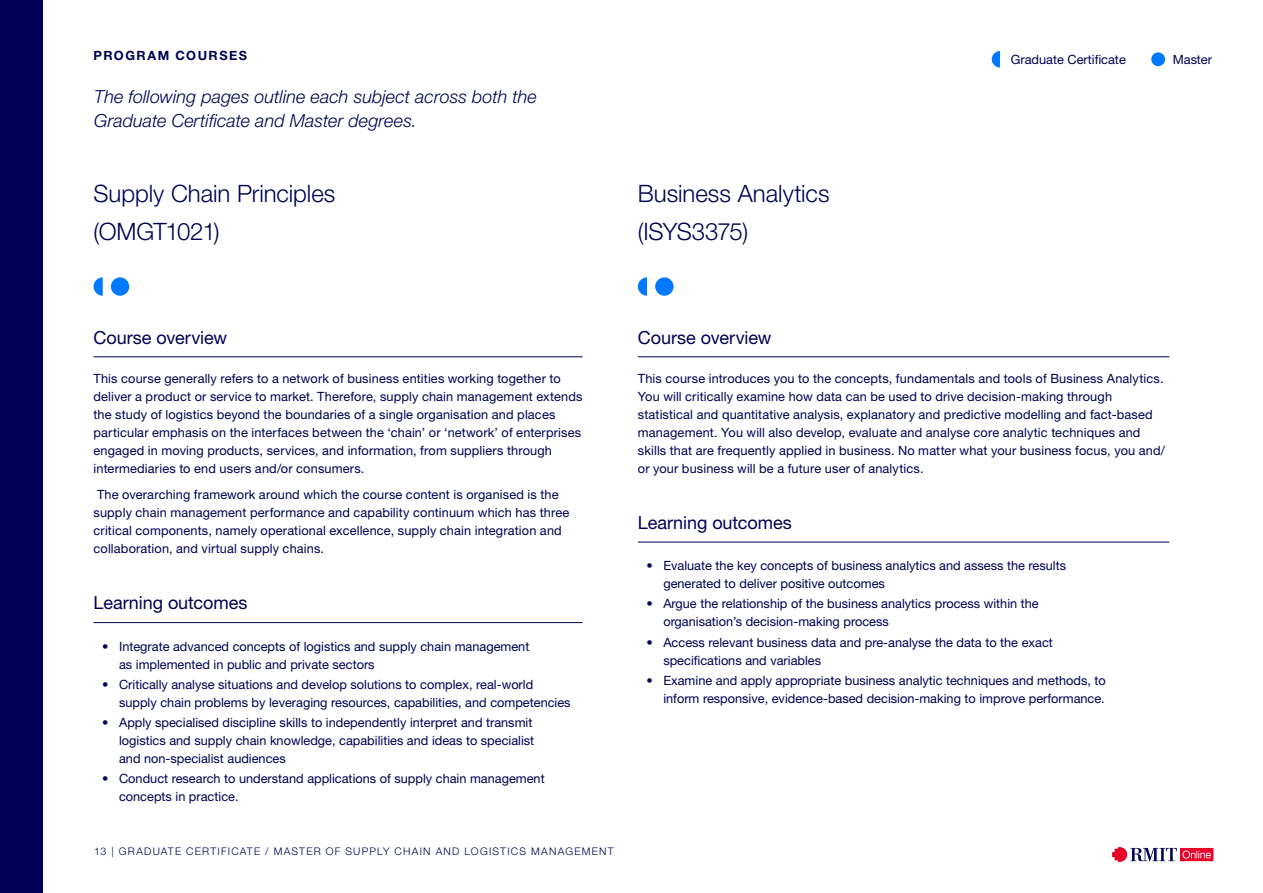
<style>
.page{position:relative;width:1263px;height:893px;background:#fff}
.page>*{position:absolute;margin:0;border:0;box-sizing:border-box;transform-origin:0 0}
.t1{font:300 24px/38.5px "Helvetica Neue LT Pro";letter-spacing:-.005em;color:#000054}
.t2{font:italic 300 18px/24px "Helvetica Neue LT Pro";color:#000054}
.t3{font:18px "Helvetica Neue LT Pro";letter-spacing:-.005em;color:#000054}
.t4{font:12.75px/18px "Helvetica Neue LT Pro";letter-spacing:.005em;color:#000054}
.t5{font:700 12.75px "Helvetica Neue LT Pro";letter-spacing:.12em;color:#000054}
.t6{font:300 10.5px "Helvetica Neue LT Pro";letter-spacing:.115em;color:#000054}
</style>
<div class="page">
<svg style="left:1112px;top:847px;width:101px;height:15px"></svg>
<hr style="left:94px;top:356px;width:489px;height:1px;background:#000054">
<hr style="left:94px;top:622px;width:489px;height:1px;background:#000054">
<div style="left:0;top:0;width:43px;height:893px;background:#000054"></div>
<hr style="left:638px;top:356px;width:531px;height:1px;background:#000054">
<hr style="left:638px;top:542px;width:531px;height:1px;background:#000054">
<div style="left:111px;top:277px;width:18px;height:19px;background:#0078ff;border-radius:50%"></div>
<svg style="left:94px;top:277px;width:9px;height:19px"></svg>
<div style="left:655px;top:277px;width:19px;height:19px;background:#0078ff;border-radius:50%"></div>
<svg style="left:638px;top:277px;width:9px;height:19px"></svg>
<div style="left:1151px;top:52px;width:14px;height:14px;background:#0078ff;border-radius:50%"></div>
<svg style="left:992px;top:51px;width:8px;height:17px"></svg>
<p class="t5" style="left:94px;top:48px;width:155px">PROGRAM COURSES</p>
<h2 class="t2" style="left:94px;top:84px;width:444px">The following pages outline each subject across both the<br>Graduate Certificate and Master degrees.</h2>
<h1 class="t1" style="left:94px;top:173px;width:243px">Supply Chain Principles (OMGT1021)</h1>
<h1 class="t1" style="left:638px;top:173px;width:193px">Business Analytics (ISYS3375)</h1>
<p class="t4" style="left:1011px;top:51px;width:116px">Graduate Certificate</p>
<p class="t4" style="left:1173px;top:51px;width:41px">Master</p>
<h2 class="t3" style="left:94px;top:326px;width:135px">Course overview</h2>
<p class="t4" style="left:94px;top:369px;width:490px">This course generally refers to a network of business entities working together to deliver a product or service to market. Therefore, supply chain management extends the study of logistics beyond the boundaries of a single organisation and places particular emphasis on the interfaces between the ‘chain’ or ‘network’ of enterprises engaged in moving products, services, and information, from suppliers through intermediaries to end users and/or consumers.</p>
<p class="t4" style="left:94px;top:486px;width:477px">The overarching framework around which the course content is organised is the supply chain management performance and capability continuum which has three critical components, namely operational excellence, supply chain integration and collaboration, and virtual supply chains.</p>
<h2 class="t3" style="left:94px;top:592px;width:156px">Learning outcomes</h2>
<p class="t4" style="left:119px;top:637px;width:412px;text-indent:-17px">• Integrate advanced concepts of logistics and supply chain management as implemented in public and private sectors</p>
<p class="t4" style="left:119px;top:675px;width:453px;text-indent:-17px">• Critically analyse situations and develop solutions to complex, real-world supply chain problems by leveraging resources, capabilities, and competencies</p>
<p class="t4" style="left:119px;top:713px;width:417px;text-indent:-17px">• Apply specialised discipline skills to independently interpret and transmit logistics and supply chain knowledge, capabilities and ideas to specialist and non-specialist audiences</p>
<p class="t4" style="left:119px;top:769px;width:427px;text-indent:-17px">• Conduct research to understand applications of supply chain management concepts in practice.</p>
<p class="t6" style="left:94px;top:845px;width:521px">13 | GRADUATE CERTIFICATE / MASTER OF SUPPLY CHAIN AND LOGISTICS MANAGEMENT</p>
<h2 class="t3" style="left:638px;top:326px;width:135px">Course overview</h2>
<p class="t4" style="left:638px;top:369px;width:529px">This course introduces you to the concepts, fundamentals and tools of Business Analytics.<br>You will critically examine how data can be used to drive decision-making through statistical and quantitative analysis, explanatory and predictive modelling and fact-based management. You will also develop, evaluate and analyse core analytic techniques and skills that are frequently applied in business. No matter what your business focus, you and/ or your business will be a future user of analytics.</p>
<h2 class="t3" style="left:638px;top:512px;width:156px">Learning outcomes</h2>
<p class="t4" style="left:663px;top:557px;width:404px;text-indent:-17px">• Evaluate the key concepts of business analytics and assess the results generated to deliver positive outcomes</p>
<p class="t4" style="left:663px;top:595px;width:377px;text-indent:-17px">• Argue the relationship of the business analytics process within the organisation’s decision-making process</p>
<p class="t4" style="left:663px;top:633px;width:391px;text-indent:-17px">• Access relevant business data and pre-analyse the data to the exact specifications and variables</p>
<p class="t4" style="left:646px;top:671px;width:461px;text-align:right">• Examine and apply appropriate business analytic techniques and methods, to inform responsive, evidence-based decision-making to improve performance.</p>
</div>
